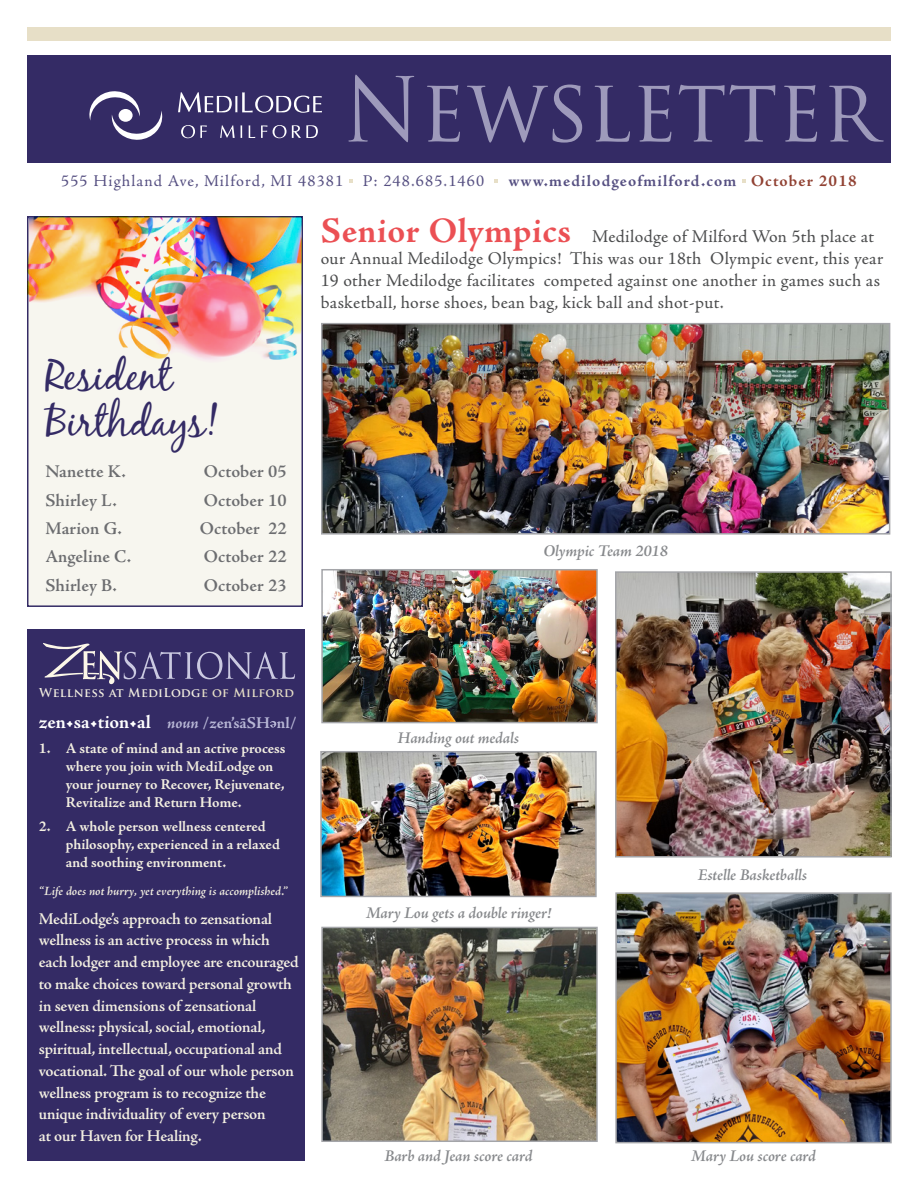
<style>
.page{position:relative;width:918px;height:1188px;background:#fff}
.page>*{position:absolute;margin:0;border:0;box-sizing:border-box;transform-origin:0 0}
.t1{font:87px "Trajan Pro";color:#9e9abb;scale:.94 1}
.t2{font:42px/46.5px "Black Jack";color:#342b65}
.t3{font:700 19.5px "Adobe Jenson Pro";color:#fff}
.t4{font:18px/22px "Adobe Jenson Pro";letter-spacing:.015em;color:#4b4c4d}
.t5{font:600 18px "Adobe Jenson Pro";letter-spacing:.005em;color:#6c6d70}
.t6{font:600 16.5px/21.8px "Adobe Jenson Pro";letter-spacing:-.015em;color:#f3efe1}
.t7{font:italic 600 16.5px "Adobe Jenson Pro";letter-spacing:-.015em;color:#87898c}
.t8{font:16.5px "Adobe Jenson Pro";letter-spacing:.07em;color:#565082}
.t9{font:700 16.5px "Adobe Jenson Pro";letter-spacing:.07em;color:#565082}
.t10{font:700 15px/18px "Adobe Jenson Pro";letter-spacing:-.005em;color:#f3efe1}
.t11{font:italic 600 12.75px "Adobe Jenson Pro";color:#f3efe1}
.t12{font:700 12px "Trajan Pro";letter-spacing:.03em;color:#f3efe1}
.s1{color:#914233}
.s2{font-weight:700;font-size:36px;color:#eb5054}
.s3{color:#e7dfc7}
.s4{font-style:italic;font-size:16.5px;color:#b7b6d5}
.s5{font-size:16.5px;color:#b7b6d5}
</style>
<div class="page">
<div style="left:27px;top:55px;width:864px;height:108px;background:#342b65"></div>
<div style="left:27px;top:27px;width:864px;height:13px;background:#e7dfc7"></div>
<svg style="left:89px;top:91px;width:74px;height:49px"></svg>
<svg style="left:178px;top:92px;width:144px;height:47px"></svg>
<div style="left:28px;top:629px;width:277px;height:532px;background:#342b65"></div>
<svg style="left:43px;top:643px;width:252px;height:41px"></svg>
<svg style="left:270px;top:721px;width:6px;height:7px"></svg>
<img style="left:618px;top:574px;width:271px;height:281px">
<div style="left:615px;top:571px;width:277px;height:287px;border:2px solid #a4a5a9"></div>
<img style="left:324px;top:572px;width:271px;height:148px">
<div style="left:321px;top:569px;width:277px;height:154px;border:2px solid #a4a5a9"></div>
<img style="left:324px;top:326px;width:563px;height:206px">
<div style="left:321px;top:323px;width:569px;height:212px;border:2px solid #a4a5a9"></div>
<img style="left:618px;top:895px;width:271px;height:245px">
<div style="left:615px;top:892px;width:277px;height:251px;border:2px solid #a4a5a9"></div>
<img style="left:323px;top:754px;width:271px;height:140px">
<div style="left:320px;top:751px;width:277px;height:146px;border:2px solid #a4a5a9"></div>
<img style="left:324px;top:930px;width:271px;height:209px">
<div style="left:321px;top:927px;width:277px;height:215px;border:2px solid #a4a5a9"></div>
<div style="left:28px;top:217px;width:274px;height:389px;background:#f7f6ef"></div>
<div style="left:27px;top:216px;width:276px;height:391px;border:2px solid #342b65"></div>
<img style="left:28px;top:216px;width:273px;height:218px">
<p class="t1" style="left:343px;top:55px;width:570px">Newsletter</p>
<p class="t8" style="left:61px;top:171px;width:425px">555 Highland Ave, Milford, MI 48381 P: 248.685.1460</p>
<p class="t9" style="left:508px;top:171px;width:350px">www.medilodgeofmilford.com <span class="s1">October 2018</span></p>
<p class="t2" style="left:45px;top:351px;width:175px">Resident<br>Birthdays!</p>
<p class="t5" style="left:45px;top:461px;width:82px">Nanette K.</p>
<p class="t5" style="left:204px;top:461px;width:85px">October 05</p>
<p class="t5" style="left:45px;top:490px;width:73px">Shirley L.</p>
<p class="t5" style="left:204px;top:490px;width:85px">October 10</p>
<p class="t5" style="left:45px;top:518px;width:78px">Marion G.</p>
<p class="t5" style="left:200px;top:518px;width:89px">October 22</p>
<p class="t5" style="left:45px;top:546px;width:87px">Angeline C.</p>
<p class="t5" style="left:204px;top:546px;width:85px">October 22</p>
<p class="t5" style="left:45px;top:575px;width:73px">Shirley B.</p>
<p class="t5" style="left:204px;top:575px;width:85px">October 23</p>
<p class="t4" style="left:321px;top:226px;width:564px"><span class="s2">Senior Olympics</span> Medilodge of Milford Won 5th place at our Annual Medilodge Olympics! This was our 18th Olympic event, this year 19 other Medilodge facilitates competed against one another in games such as basketball, horse shoes, bean bag, kick ball and shot-put.</p>
<p class="t7" style="left:543px;top:542px;width:126px">Olympic Team 2018</p>
<p class="t12" style="left:39px;top:686px;width:256px">Wellness at MediLodg<span class="s3">e of Milford</span></p>
<p class="t3" style="left:39px;top:711px;width:259px">zen•sa•tion•al <span class="s4">noun</span> <span class="s5">/zen’sāSH nl/</span></p>
<p class="t10" style="left:66px;top:739px;width:221px;text-indent:-27px">1. A state of mind and an active process where you join with MediLodge on your journey to Recover, Rejuvenate, Revitalize and Return Home.</p>
<p class="t10" style="left:66px;top:818px;width:216px;text-indent:-27px">2. A whole person wellness centered philosophy, experienced in a relaxed and soothing environment.</p>
<p class="t11" style="left:39px;top:884px;width:251px">“Life does not hurry, yet everything is accomplished.”</p>
<p class="t6" style="left:39px;top:908px;width:261px">MediLodge’s approach to zensational wellness is an active process in which each lodger and employee are encouraged to make choices toward personal growth in seven dimensions of zensational wellness: physical, social, emotional, spiritual, intellectual, occupational and vocational. The goal of our whole person wellness program is to recognize the unique individuality of every person<br>at our Haven for Healing.</p>
<p class="t7" style="left:398px;top:729px;width:123px">Handing out medals</p>
<p class="t7" style="left:366px;top:903px;width:187px">Mary Lou gets a double ringer!</p>
<p class="t7" style="left:698px;top:866px;width:111px">Estelle Basketballs</p>
<p class="t7" style="left:384px;top:1146px;width:150px">Barb and Jean score card</p>
<p class="t7" style="left:691px;top:1146px;width:127px">Mary Lou score card</p>
</div>
